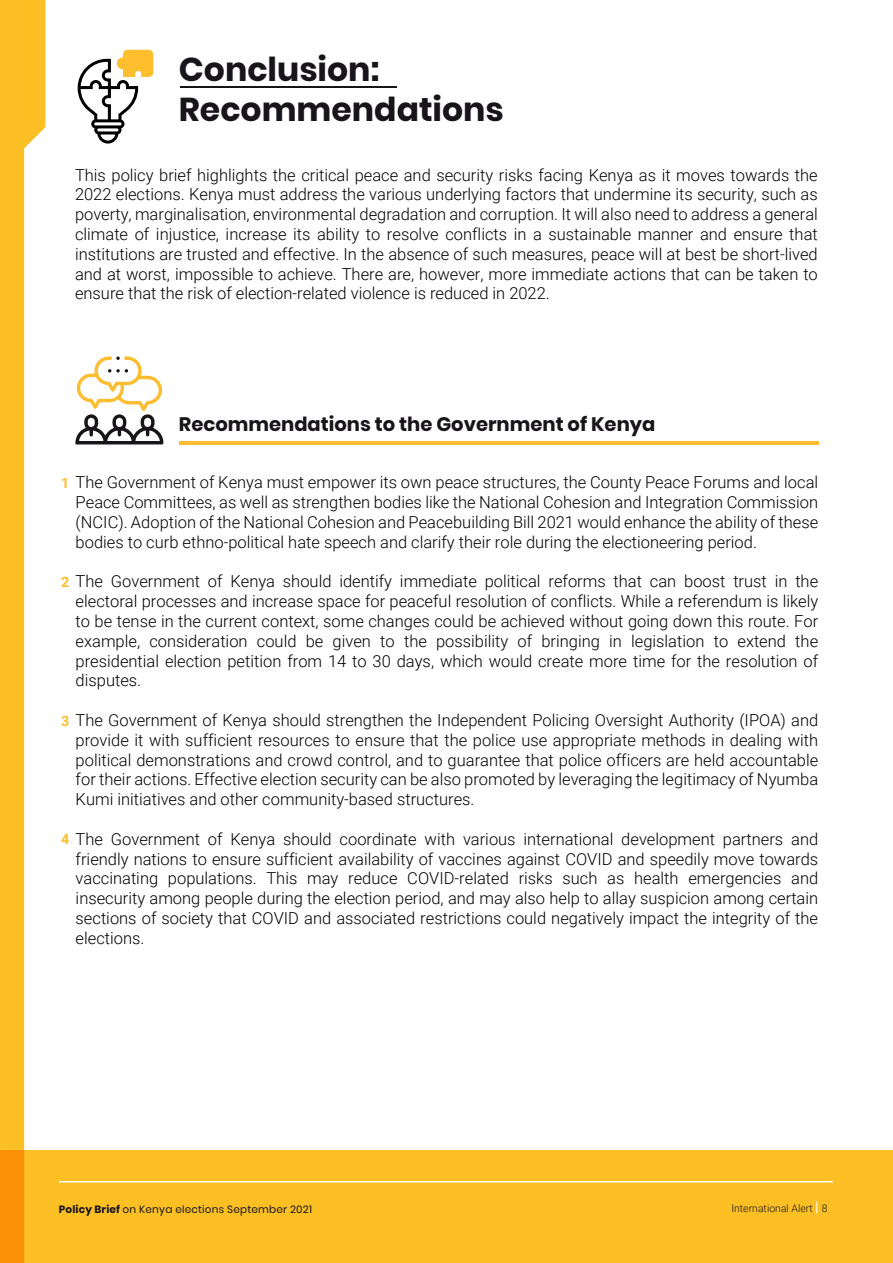
<style>
.page{position:relative;width:893px;height:1263px;background:#fff}
.page>*{position:absolute;margin:0;border:0;box-sizing:border-box;transform-origin:0 0}
.t1{font:700 33px/39.6px "Poppins";color:#18151a}
.t2{font:700 19.5px "Poppins";color:#18151a}
.t3{font:300 16.5px/19.8px "Roboto";color:#000001;text-align:justify}
.t4{font:700 14.25px "Roboto";color:#fdbd30}
.t5{font:10.5px "Poppins";letter-spacing:.015em;color:#18151a}
.t6{font:300 10.5px "Roboto";color:#18151a}
.s1{font-weight:700}
.s2{font-family:"Poppins";font-size:13.5px;color:#fff}
</style>
<div class="page">
<div style="left:0;top:1151px;width:893px;height:112px;background:#fcc025"></div>
<hr style="left:179px;top:441px;width:639px;height:3px;background:#fdbd30">
<svg style="left:75px;top:356px;width:89px;height:88px"></svg>
<hr style="left:892px;top:0;width:1px;height:45px;background:#fdbd30">
<hr style="left:892px;top:1151px;width:1px;height:112px;background:#fdbd30">
<hr style="left:59px;top:1181px;width:774px;height:1px;background:#fff">
<hr style="left:181px;top:86px;width:216px;height:2px;background:#18151a">
<svg style="left:78px;top:50px;width:75px;height:94px"></svg>
<svg style="left:0;top:0;width:45px;height:1263px;fill:#fcc025"></svg>
<h1 class="t1" style="left:179px;top:50px;width:326px">Conclusion:<br>Recommendations</h1>
<p class="t3" style="left:75px;top:164px;width:744px">This policy brief highlights the critical peace and security risks facing Kenya as it moves towards the 2022 elections. Kenya must address the various underlying factors that undermine its security, such as poverty, marginalisation, environmental degradation and corruption. It will also need to address a general climate of injustice, increase its ability to resolve conflicts in a sustainable manner and ensure that institutions are trusted and effective. In the absence of such measures, peace will at best be short-lived and at worst, impossible to achieve. There are, however, more immediate actions that can be taken to ensure that the risk of election-related violence is reduced in 2022.</p>
<p class="t2" style="left:179px;top:412px;width:478px">Recommendations to the Government of Kenya</p>
<p class="t3" style="left:76px;top:472px;width:744px">The Government of Kenya must empower its own peace structures, the County Peace Forums and local Peace Committees, as well as strengthen bodies like the National Cohesion and Integration Commission (NCIC). Adoption of the National Cohesion and Peacebuilding Bill 2021 would enhance the ability of these bodies to curb ethno-political hate speech and clarify their role during the electioneering period.</p>
<p class="t3" style="left:76px;top:571px;width:744px">The Government of Kenya should identify immediate political reforms that can boost trust in the electoral processes and increase space for peaceful resolution of conflicts. While a referendum is likely to be tense in the current context, some changes could be achieved without going down this route. For example, consideration could be given to the possibility of bringing in legislation to extend the presidential election petition from 14 to 30 days, which would create more time for the resolution of disputes.</p>
<p class="t3" style="left:76px;top:709px;width:744px">The Government of Kenya should strengthen the Independent Policing Oversight Authority (IPOA) and provide it with sufficient resources to ensure that the police use appropriate methods in dealing with political demonstrations and crowd control, and to guarantee that police officers are held accountable for their actions. Effective election security can be also promoted by leveraging the legitimacy of Nyumba Kumi initiatives and other community-based structures.</p>
<p class="t3" style="left:76px;top:828px;width:744px">The Government of Kenya should coordinate with various international development partners and friendly nations to ensure sufficient availability of vaccines against COVID and speedily move towards vaccinating populations. This may reduce COVID-related risks such as health emergencies and insecurity among people during the election period, and may also help to allay suspicion among certain sections of society that COVID and associated restrictions could negatively impact the integrity of the elections.</p>
<p class="t4" style="left:61px;top:473px;width:10px">1</p>
<p class="t4" style="left:61px;top:572px;width:10px">2</p>
<p class="t4" style="left:61px;top:711px;width:10px">3</p>
<p class="t4" style="left:61px;top:829px;width:10px">4</p>
<p class="t5" style="left:59px;top:1203px;width:255px"><span class="s1">Policy Brief</span> on Kenya elections September 2021</p>
<p class="t6" style="left:731px;top:1201px;width:98px">International Alert <span class="s2">|</span> 8</p>
</div>
